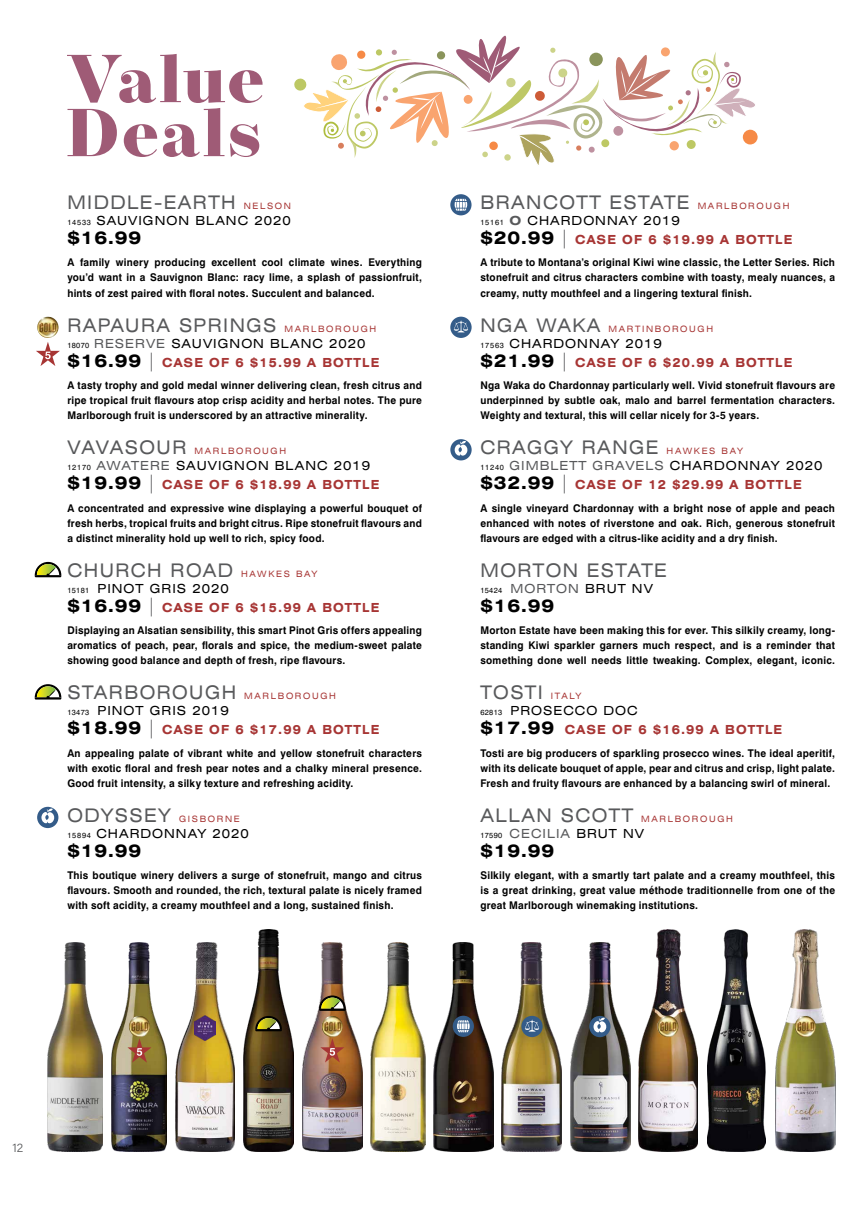
<style>
.page{position:relative;width:851px;height:1205px;background:#fff}
.page>*{position:absolute;margin:0;border:0;box-sizing:border-box;transform-origin:0 0}
.t1{font:800 67.5px/54px "Operetta 12";letter-spacing:.035em;color:#9f5b76}
.t2{font:expanded 18.75px "Swiss 721 BT";letter-spacing:.08em;color:#58595b;scale:.95 1}
.t3{font:700 expanded 17.5px "Swiss 721 BT";letter-spacing:.04em;color:#000}
.t4{font:700 expanded 12.5px/18.8px "Swiss 721 BT";letter-spacing:.1em;color:#a73534;scale:.9 1}
.t5{font:expanded 12.5px "Swiss 721 BT";letter-spacing:.08em;color:#000}
.t6{font:expanded 12.5px "Swiss 721 BT";letter-spacing:.08em;color:#58595b}
.t7{font:300 12.5px "Acumin Pro";color:#58595b}
.t8{font:700 10.62px/15px "Swiss 721 BT";letter-spacing:.025em;color:#000;text-align:justify;scale:.95 1}
.t9{font:expanded 8.75px "Swiss 721 BT";letter-spacing:.2em;color:#a73534;scale:.95 1}
.s1{font-size:8.75px;color:#a73534}
.s2{font-stretch:normal;font-size:7.5px}
.s3{font-weight:400;font-stretch:normal;font-size:7.5px;color:#000}
.s4{font-weight:400;color:#58595b}
.s5{font-weight:400;color:#000}
.s6{font-size:17.5px;color:#000}
.s7{font-weight:300;font-stretch:normal;font-size:18.75px;color:#58595b}
.s8{font-size:18.75px;color:#58595b}
.s9{color:#58595b}
.s10{font-stretch:normal;font-size:7.5px;color:#000}
.s11{color:#000}
</style>
<div class="page">
<div style="left:37px;top:807px;width:21px;height:21px;background:#345c89;border-radius:50%"></div>
<svg style="left:41px;top:808px;width:14px;height:15px"></svg>
<svg style="left:294px;top:35px;width:463px;height:130px"></svg>
<svg style="left:660px;top:47px;width:10px;height:10px"></svg>
<div style="left:742px;top:129px;width:15px;height:16px;background:#f68a46;border-radius:50%"></div>
<img style="left:37px;top:317px;width:22px;height:21px;border-radius:11px">
<svg style="left:36px;top:342px;width:24px;height:24px"></svg>
<div style="left:450px;top:439px;width:21px;height:21px;background:#345c89;border-radius:50%"></div>
<svg style="left:454px;top:440px;width:14px;height:16px"></svg>
<div style="left:450px;top:317px;width:21px;height:21px;background:#345c89;border-radius:50%"></div>
<svg style="left:454px;top:320px;width:14px;height:12px"></svg>
<svg style="left:35px;top:562px;width:26px;height:15px"></svg>
<svg style="left:35px;top:684px;width:26px;height:15px"></svg>
<div style="left:450px;top:194px;width:21px;height:21px;background:#345c89;border-radius:50%"></div>
<svg style="left:454px;top:199px;width:13px;height:12px"></svg>
<img style="left:638px;top:929px;width:59px;height:223px">
<img style="left:657px;top:1016px;width:21px;height:21px;border-radius:11px">
<img style="left:707px;top:929px;width:58px;height:222px">
<img style="left:243px;top:929px;width:51px;height:223px">
<svg style="left:255px;top:1016px;width:27px;height:15px"></svg>
<img style="left:302px;top:942px;width:60px;height:210px">
<img style="left:321px;top:1016px;width:22px;height:21px;border-radius:11px">
<svg style="left:320px;top:1038px;width:24px;height:24px"></svg>
<svg style="left:319px;top:995px;width:26px;height:16px"></svg>
<img style="left:433px;top:942px;width:60px;height:210px">
<svg style="left:452px;top:1015px;width:22px;height:22px"></svg>
<svg style="left:456px;top:1020px;width:14px;height:12px"></svg>
<img style="left:47px;top:942px;width:55px;height:209px">
<img style="left:111px;top:942px;width:56px;height:210px">
<img style="left:129px;top:1016px;width:21px;height:21px;border-radius:11px">
<svg style="left:127px;top:1038px;width:24px;height:24px"></svg>
<img style="left:501px;top:942px;width:60px;height:210px">
<div style="left:521px;top:1016px;width:21px;height:21px;background:#345c89;border-radius:50%"></div>
<svg style="left:525px;top:1019px;width:14px;height:12px"></svg>
<img style="left:176px;top:942px;width:58px;height:210px">
<img style="left:194px;top:1015px;width:22px;height:25px">
<img style="left:570px;top:942px;width:60px;height:210px">
<div style="left:589px;top:1016px;width:21px;height:21px;background:#345c89;border-radius:50%"></div>
<svg style="left:593px;top:1017px;width:13px;height:15px"></svg>
<img style="left:775px;top:929px;width:59px;height:223px">
<img style="left:794px;top:1016px;width:21px;height:21px;border-radius:11px">
<img style="left:371px;top:942px;width:54px;height:210px">
<h1 class="t1" style="left:66px;top:52px;width:199px">Value<br>Deals</h1>
<h2 class="t2" style="left:67px;top:191px;width:237px">MIDDLE-EARTH <span class="s1">NELSON</span></h2>
<p class="t5" style="left:67px;top:213px;width:225px"><span class="s2">14533</span> SAUVIGNON BLANC 2020</p>
<h3 class="t3" style="left:67px;top:227px;width:75px">$16.99</h3>
<p class="t8" style="left:67px;top:255px;width:374px">A family winery producing excellent cool climate wines. Everything you’d want in a Sauvignon Blanc: racy lime, a splash of passionfruit, hints of zest paired with floral notes. Succulent and balanced.</p>
<h2 class="t2" style="left:67px;top:314px;width:326px">RAPAURA SPRINGS <span class="s1">MARLBOROUGH</span></h2>
<p class="t4" style="left:67px;top:334px;width:348px"><span class="s3">18070</span> <span class="s4">RESERVE</span> <span class="s5">SAUVIGNON BLANC 2020 </span><span class="s6">$16.99</span> <span class="s7">|</span> CASE OF 6 $15.99 A BOTTLE</p>
<p class="t8" style="left:67px;top:378px;width:375px">A tasty trophy and gold medal winner delivering clean, fresh citrus and ripe tropical fruit flavours atop crisp acidity and herbal notes. The pure Marlborough fruit is underscored by an attractive minerality.</p>
<p class="t9" style="left:67px;top:446px;width:232px"><span class="s8">VAVASOUR</span> MARLBOROUGH</p>
<p class="t4" style="left:67px;top:456px;width:348px"><span class="s3">12170</span> <span class="s4">AWATERE</span> <span class="s5">SAUVIGNON BLANC 2019 </span><span class="s6">$19.99</span> <span class="s7">|</span> CASE OF 6 $18.99 A BOTTLE</p>
<p class="t8" style="left:67px;top:500px;width:374px">A concentrated and expressive wine displaying a powerful bouquet of fresh herbs, tropical fruits and bright citrus. Ripe stonefruit flavours and a distinct minerality hold up well to rich, spicy food.</p>
<h2 class="t2" style="left:67px;top:559px;width:265px">CHURCH ROAD <span class="s1">HAWKES BAY</span></h2>
<p class="t4" style="left:67px;top:579px;width:348px"><span class="s3">15181</span> <span class="s5">PINOT GRIS 2020<br></span><span class="s6">$16.99</span> <span class="s7">|</span> CASE OF 6 $15.99 A BOTTLE</p>
<p class="t8" style="left:67px;top:623px;width:375px">Displaying an Alsatian sensibility, this smart Pinot Gris offers appealing aromatics of peach, pear, florals and spice, the medium-sweet palate showing good balance and depth of fresh, ripe flavours.</p>
<h2 class="t2" style="left:67px;top:681px;width:284px">STARBOROUGH <span class="s1">MARLBOROUGH</span></h2>
<p class="t4" style="left:67px;top:701px;width:348px"><span class="s3">13473</span> <span class="s5">PINOT GRIS 2019<br></span><span class="s6">$18.99</span> <span class="s7">|</span> CASE OF 6 $17.99 A BOTTLE</p>
<p class="t8" style="left:67px;top:745px;width:374px">An appealing palate of vibrant white and yellow stonefruit characters with exotic floral and fresh pear notes and a chalky mineral presence.<br>Good fruit intensity, a silky texture and refreshing acidity.</p>
<p class="t9" style="left:67px;top:813px;width:183px"><span class="s8">ODYSSEY</span> GISBORNE</p>
<p class="t5" style="left:67px;top:826px;width:183px"><span class="s2">15894</span> CHARDONNAY 2020</p>
<h3 class="t3" style="left:67px;top:840px;width:75px">$19.99</h3>
<p class="t8" style="left:67px;top:868px;width:374px">This boutique winery delivers a surge of stonefruit, mango and citrus flavours. Smooth and rounded, the rich, textural palate is nicely framed with soft acidity, a creamy mouthfeel and a long, sustained finish.</p>
<h2 class="t2" style="left:480px;top:191px;width:327px">BRANCOTT ESTATE <span class="s1">MARLBOROUGH</span></h2>
<p class="t4" style="left:480px;top:211px;width:348px"><span class="s3">15161</span> <span class="s9">O</span> <span class="s5">CHARDONNAY 2019<br></span><span class="s6">$20.99</span> <span class="s7">|</span> CASE OF 6 $19.99 A BOTTLE</p>
<p class="t8" style="left:480px;top:255px;width:375px">A tribute to Montana’s original Kiwi wine classic, the Letter Series. Rich stonefruit and citrus characters combine with toasty, mealy nuances, a creamy, nutty mouthfeel and a lingering textural finish.</p>
<p class="t9" style="left:480px;top:323px;width:246px"><span class="s8">NGA WAKA</span> MARTINBOROUGH</p>
<p class="t4" style="left:480px;top:334px;width:348px"><span class="s3">17563</span> <span class="s5">CHARDONNAY 2019<br></span><span class="s6">$21.99</span> <span class="s7">|</span> CASE OF 6 $20.99 A BOTTLE</p>
<p class="t8" style="left:480px;top:378px;width:375px">Nga Waka do Chardonnay particularly well. Vivid stonefruit flavours are underpinned by subtle oak, malo and barrel fermentation characters.<br>Weighty and textural, this will cellar nicely for 3-5 years.</p>
<h2 class="t2" style="left:480px;top:436px;width:278px">CRAGGY RANGE <span class="s1">HAWKES BAY</span></h2>
<p class="t4" style="left:480px;top:456px;width:381px"><span class="s3">11240</span> <span class="s4">GIMBLETT GRAVELS</span> <span class="s5">CHARDONNAY 2020 </span><span class="s6">$32.99</span> <span class="s7">|</span> CASE OF 12 $29.99 A BOTTLE</p>
<p class="t8" style="left:480px;top:500px;width:375px">A single vineyard Chardonnay with a bright nose of apple and peach enhanced with notes of riverstone and oak. Rich, generous stonefruit flavours are edged with a citrus-like acidity and a dry finish.</p>
<h2 class="t2" style="left:480px;top:559px;width:198px">MORTON ESTATE</h2>
<p class="t6" style="left:480px;top:581px;width:174px"><span class="s10">15424</span> MORTON <span class="s11">BRUT NV</span></p>
<h3 class="t3" style="left:480px;top:595px;width:75px">$16.99</h3>
<p class="t8" style="left:480px;top:623px;width:375px">Morton Estate have been making this for ever. This silkily creamy, long&shy;standing Kiwi sparkler garners much respect, and is a reminder that something done well needs little tweaking. Complex, elegant, iconic.</p>
<h2 class="t2" style="left:480px;top:681px;width:108px">TOSTI <span class="s1">ITALY</span></h2>
<p class="t4" style="left:480px;top:701px;width:337px"><span class="s3">62813</span> <span class="s5">PROSECCO DOC<br></span><span class="s6">$17.99</span> CASE OF 6 $16.99 A BOTTLE</p>
<p class="t8" style="left:480px;top:745px;width:375px">Tosti are big producers of sparkling prosecco wines. The ideal aperitif, with its delicate bouquet of apple, pear and citrus and crisp, light palate.<br>Fresh and fruity flavours are enhanced by a balancing swirl of mineral.</p>
<p class="t9" style="left:480px;top:813px;width:267px"><span class="s8">ALLAN SCOTT</span> MARLBOROUGH</p>
<p class="t6" style="left:480px;top:826px;width:165px"><span class="s10">17590</span> CECILIA <span class="s11">BRUT NV</span></p>
<h3 class="t3" style="left:480px;top:840px;width:75px">$19.99</h3>
<p class="t8" style="left:480px;top:868px;width:375px">Silkily elegant, with a smartly tart palate and a creamy mouthfeel, this is a great drinking, great value méthode traditionnelle from one of the great Marlborough winemaking institutions.</p>
<p class="t7" style="left:12px;top:1138px;width:12px">12</p>
</div>
